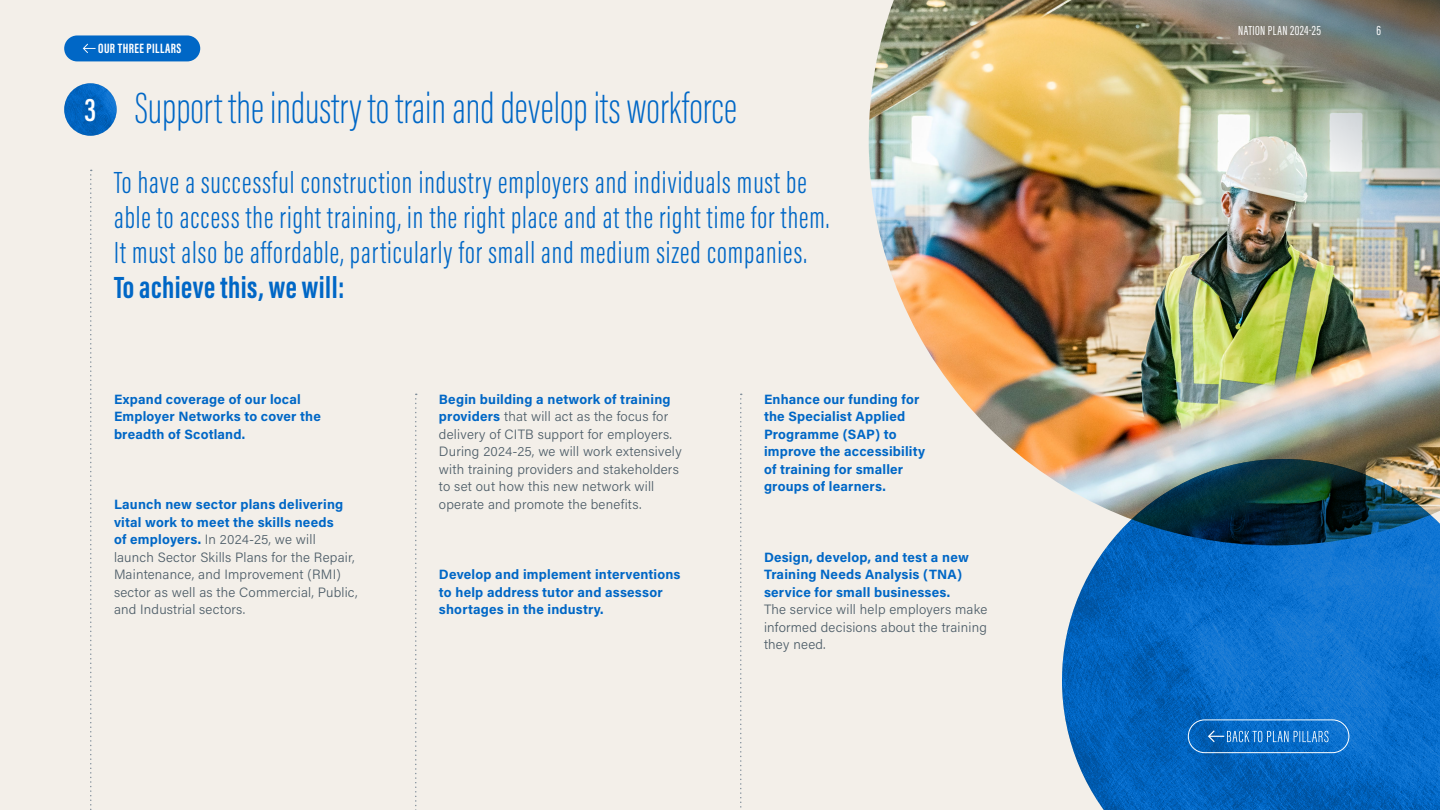
<style>
.page{position:relative;width:1440px;height:810px;background:#f3efe9}
.page>*{position:absolute;margin:0;border:0;box-sizing:border-box;transform-origin:0 0}
.Page_Header{font:200 45px "Acumin Pro Extra Cond";color:#0067c6}
.Heading{font:600 33.75px "Acumin Pro Extra Cond";color:#fff}
.Intro_Para{font:300 31.5px/35.1px "Acumin Pro Extra Cond";letter-spacing:.03em;color:#0067c6}
.Intro_Para-2{font:700 31.5px "Acumin Pro Extra Cond";letter-spacing:.015em;color:#0067c6}
.Title_70pt{font:700 13.88px "Acumin Pro Extra Cond";letter-spacing:.03em;color:#fff}
.Body{font:700 13.5px/17.5px "Acumin Pro";letter-spacing:.015em;color:#0067c6}
.Body-2{font:300 13.5px/17.5px "Acumin Pro";letter-spacing:.015em;color:#4d5d68}
.t1{font:13.5px "Acumin Pro Extra Cond";letter-spacing:.03em;color:#fff}
.s1{font-weight:700;color:#0067c6}
.s2{font-weight:300;color:#4d5d68}
</style>
<div class="page">
<svg style="left:90px;top:170px;width:2px;height:640px"></svg>
<svg style="left:415px;top:394px;width:2px;height:416px"></svg>
<svg style="left:740px;top:394px;width:2px;height:414px"></svg>
<img style="left:64px;top:83px;width:53px;height:53px">
<div style="left:64px;top:35px;width:136px;height:26px;background:#0067c6;border-radius:13px"></div>
<svg style="left:83px;top:44px;width:13px;height:9px"></svg>
<img style="left:869px;top:0;width:571px;height:485px">
<img style="left:1027px;top:0;width:413px;height:311px">
<img style="left:1062px;top:459px;width:378px;height:351px">
<svg style="left:1208px;top:730px;width:121px;height:12px"></svg>
<div style="left:1188px;top:720px;width:161px;height:33px;border:1px solid #fff;border-radius:16px"></div>
<p class="Title_70pt" style="left:98px;top:40px;width:85px">OUR THREE PILLARS</p>
<p class="Heading" style="left:85px;top:89px;width:13px">3</p>
<p class="Page_Header" style="left:135px;top:81px;width:604px">Support the industry to train and develop its workforce</p>
<p class="Intro_Para" style="left:114px;top:165px;width:717px">To have a successful construction industry employers and individuals must be able to access the right training, in the right place and at the right time for them.<br>It must also be affordable, particularly for small and medium sized companies.</p>
<p class="Intro_Para-2" style="left:114px;top:268px;width:232px">To achieve this, we will:</p>
<p class="Body" style="left:114px;top:390px;width:208px">Expand coverage of our local<br>Employer Networks to cover the breadth of Scotland.</p>
<p class="Body-2" style="left:439px;top:390px;width:244px"><span class="s1">Begin building a network of training providers</span> that will act as the focus for delivery of CITB support for employers.<br>During 2024-25, we will work extensively with training providers and stakeholders to set out how this new network will</p>
<p class="Body" style="left:114px;top:495px;width:231px">Launch new sector plans delivering</p>
<p class="Body-2" style="left:439px;top:495px;width:204px">operate and promote the benefits.</p>
<p class="Body-2" style="left:114px;top:512px;width:245px"><span class="s1">vital work to meet the skills needs<br>of employers.</span> In 2024-25, we will launch Sector Skills Plans for the Repair, Maintenance, and Improvement (RMI) sector as well as the Commercial, Public, and Industrial sectors.</p>
<p class="Body" style="left:439px;top:565px;width:243px">Develop and implement interventions to help address tutor and assessor shortages in the industry.</p>
<p class="Body" style="left:764px;top:390px;width:163px">Enhance our funding for the Specialist Applied<br>Programme (SAP) to improve the accessibility of training for smaller groups of learners.</p>
<p class="Body" style="left:764px;top:548px;width:225px">Design, develop, and test a new<br>Training Needs Analysis (TNA) service for small businesses.<br><span class="s2">The service will help employers make informed decisions about the training they need.</span></p>
<p class="t1" style="left:1238px;top:22px;width:84px">NATION PLAN 2024-25</p>
<p class="t1" style="left:1377px;top:22px;width:6px">6</p>
</div>
